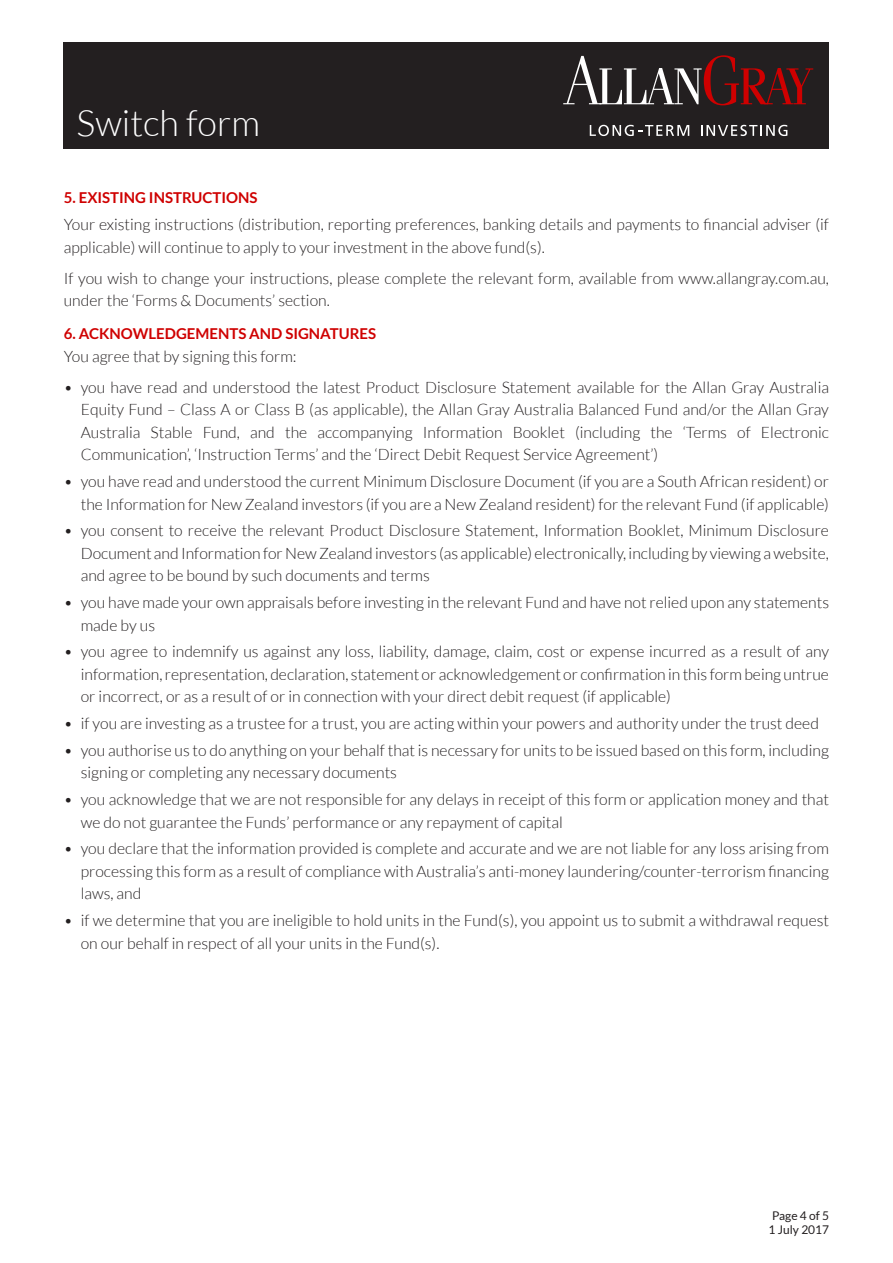
<style>
.page{position:relative;width:893px;height:1263px;background:#fff}
.page>*{position:absolute;margin:0;border:0;box-sizing:border-box;transform-origin:0 0}
.t1{font:300 36px "Lato";color:#fff}
.t2{font:300 15.75px/22.5px "Lato";color:#231f20}
.t3{font:700 15px "Lato";color:#cf0000}
.t4{font:12px/14.4px "Lato";color:#231f20}
</style>
<div class="page">
<div style="left:64px;top:43px;width:765px;height:106px;background:#231f20"></div>
<svg style="left:563px;top:55px;width:250px;height:50px"></svg>
<svg style="left:590px;top:125px;width:99px;height:11px"></svg>
<svg style="left:701px;top:125px;width:86px;height:11px"></svg>
<h1 class="t1" style="left:77px;top:104px;width:185px">Switch form</h1>
<p class="t3" style="left:64px;top:189px;width:195px">5. EXISTING INSTRUCTIONS</p>
<p class="t2" style="left:64px;top:213px;width:767px">Your existing instructions (distribution, reporting preferences, banking details and payments to financial adviser (if applicable) will continue to apply to your investment in the above fund(s).</p>
<p class="t2" style="left:64px;top:267px;width:767px">If you wish to change your instructions, please complete the relevant form, available from www.allangray.com.au, under the ‘Forms &amp; Documents’ section.</p>
<p class="t3" style="left:64px;top:325px;width:314px">6. ACKNOWLEDGEMENTS AND SIGNATURES</p>
<p class="t2" style="left:64px;top:345px;width:234px">You agree that by signing this form:</p>
<p class="t2" style="left:81px;top:376px;width:750px;text-align:justify;text-indent:-17px">• you have read and understood the latest Product Disclosure Statement available for the Allan Gray Australia Equity Fund – Class A or Class B (as applicable), the Allan Gray Australia Balanced Fund and/or the Allan Gray Australia Stable Fund, and the accompanying Information Booklet (including the ‘Terms of Electronic Communication’, ‘Instruction Terms’ and the ‘Direct Debit Request Service Agreement’)</p>
<p class="t2" style="left:64px;top:470px;width:767px;text-align:right">• you have read and understood the current Minimum Disclosure Document (if you are a South African resident) or the Information for New Zealand investors (if you are a New Zealand resident) for the relevant Fund (if applicable)</p>
<p class="t2" style="left:81px;top:519px;width:750px;text-align:justify;text-indent:-17px">• you consent to receive the relevant Product Disclosure Statement, Information Booklet, Minimum Disclosure Document and Information for New Zealand investors (as applicable) electronically, including by viewing a website, and agree to be bound by such documents and terms</p>
<p class="t2" style="left:81px;top:591px;width:750px;text-indent:-17px">• you have made your own appraisals before investing in the relevant Fund and have not relied upon any statements made by us</p>
<p class="t2" style="left:81px;top:640px;width:750px;text-align:justify;text-indent:-17px">• you agree to indemnify us against any loss, liability, damage, claim, cost or expense incurred as a result of any information, representation, declaration, statement or acknowledgement or confirmation in this form being untrue or incorrect, or as a result of or in connection with your direct debit request (if applicable)</p>
<p class="t2" style="left:64px;top:712px;width:757px">• if you are investing as a trustee for a trust, you are acting within your powers and authority under the trust deed</p>
<p class="t2" style="left:81px;top:739px;width:750px;text-indent:-17px">• you authorise us to do anything on your behalf that is necessary for units to be issued based on this form, including signing or completing any necessary documents</p>
<p class="t2" style="left:81px;top:788px;width:750px;text-indent:-17px">• you acknowledge that we are not responsible for any delays in receipt of this form or application money and that we do not guarantee the Funds’ performance or any repayment of capital</p>
<p class="t2" style="left:81px;top:837px;width:750px;text-align:justify;text-indent:-17px">• you declare that the information provided is complete and accurate and we are not liable for any loss arising from processing this form as a result of compliance with Australia’s anti-money laundering/counter-terrorism financing laws, and</p>
<p class="t2" style="left:81px;top:909px;width:750px;text-indent:-17px">• if we determine that you are ineligible to hold units in the Fund(s), you appoint us to submit a withdrawal request on our behalf in respect of all your units in the Fund(s).</p>
<p class="t4" style="left:768px;top:1208px;width:62px">Page 4 of 5<br>1 July 2017</p>
</div>
